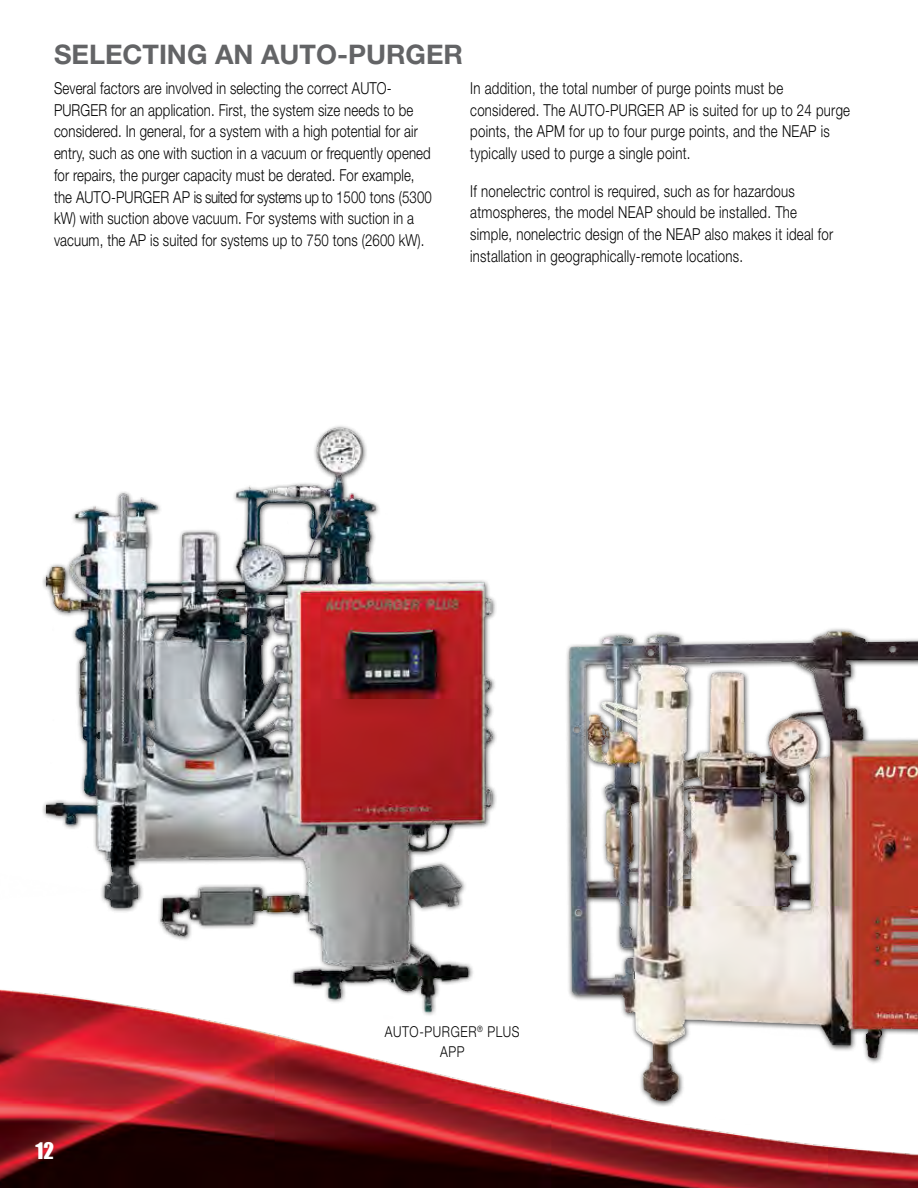
<style>
.page{position:relative;width:918px;height:1188px;background:#fff}
.page>*{position:absolute;margin:0;border:0;box-sizing:border-box;transform-origin:0 0}
.t1{font:700 27px "Helvetica Neue LT";color:#636466}
.t2{font:21px "Impact";color:#fff}
.t3{font:300 16.5px/21.8px "Helvetica Neue LT";letter-spacing:.01em;color:#000;scale:.8 1}
.t4{font:300 15px/19.5px "Helvetica Neue LT";letter-spacing:.05em;color:#000;text-align:center;scale:.82 1}
</style>
<div class="page">
<img style="left:0;top:989px;width:918px;height:199px">
<div style="left:565px;top:627px;width:353px;height:480px;background:#000;opacity:.75"></div>
<img style="left:569px;top:631px;width:349px;height:470px">
<img style="left:46px;top:426px;width:456px;height:587px">
<h1 class="t1" style="left:54px;top:38px;width:410px">SELECTING AN AUTO-PURGER</h1>
<p class="t3" style="left:54px;top:77px;width:474px">Several factors are involved in selecting the correct AUTO-PURGER for an application. First, the system size needs to be considered. In general, for a system with a high potential for air entry, such as one with suction in a vacuum or frequently opened for repairs, the purger capacity must be derated. For example, the AUTO-PURGER AP is suited for systems up to 1500 tons (5300 kW) with suction above vacuum. For systems with suction in a vacuum, the AP is suited for systems up to 750 tons (2600 kW).</p>
<p class="t3" style="left:470px;top:77px;width:476px">In addition, the total number of purge points must be considered. The AUTO-PURGER AP is suited for up to 24 purge points, the APM for up to four purge points, and the NEAP is typically used to purge a single point.</p>
<p class="t3" style="left:470px;top:180px;width:455px">If nonelectric control is required, such as for hazardous atmospheres, the model NEAP should be installed. The simple, nonelectric design of the NEAP also makes it ideal for installation in geographically-remote locations.</p>
<p class="t2" style="left:36px;top:1135px;width:20px">12</p>
<p class="t4" style="left:385px;top:1022px;width:166px">AUTO-PURGER<sup>®</sup> PLUS<br>APP</p>
</div>
